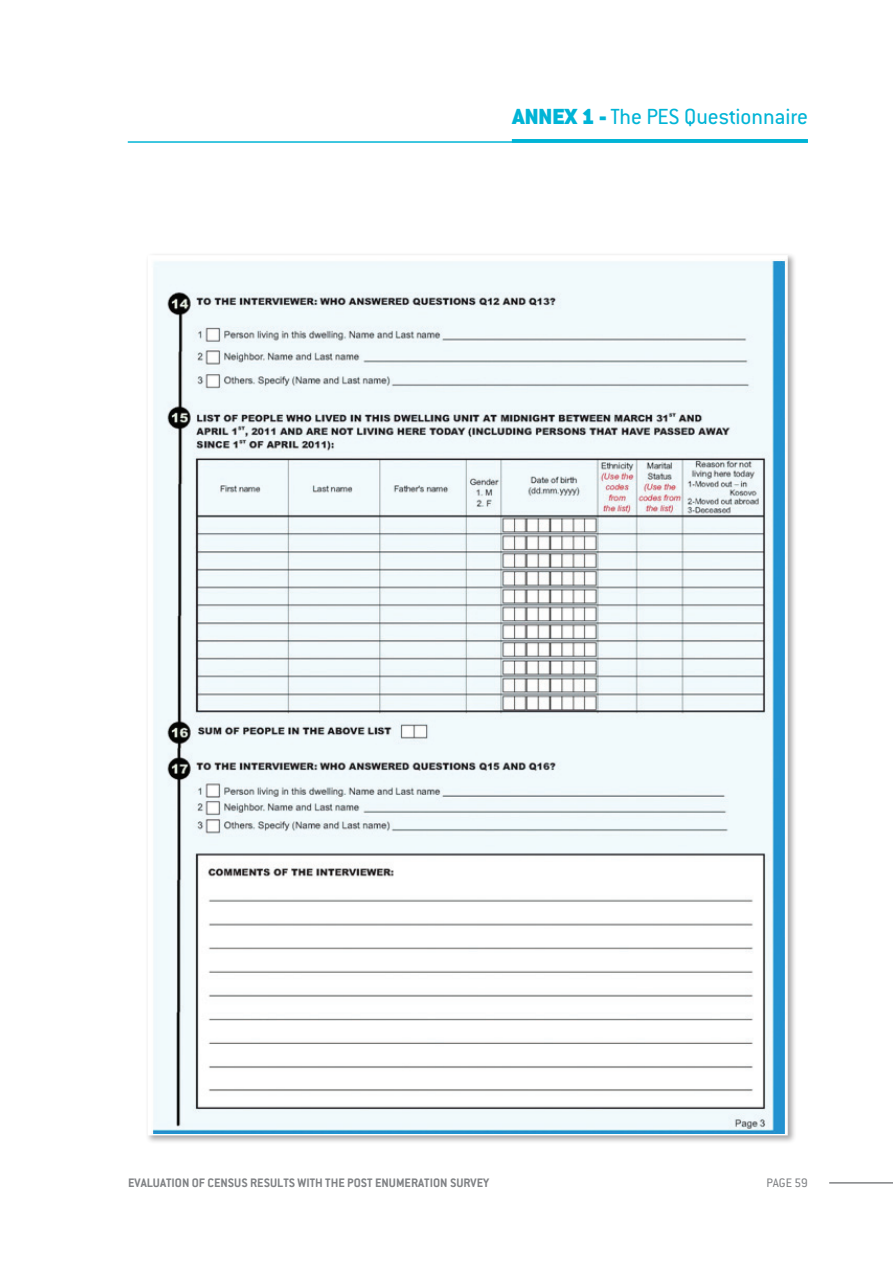
<style>
.page{position:relative;width:893px;height:1263px;background:#fff}
.page>*{position:absolute;margin:0;border:0;box-sizing:border-box;transform-origin:0 0}
.t1{font:24px "Conduit ITC";color:#00b4d6}
.t2{font:900 24px "Conduit ITC";color:#00b4d6}
.t3{font:700 13.5px "Conduit ITC";color:#808285}
.t4{font:13.5px "Conduit ITC";color:#808285}
.s1{font-weight:900}
</style>
<div class="page">
<hr style="left:512px;top:139px;width:296px;height:4px;background:#00b4d6">
<hr style="left:128px;top:141px;width:680px;height:2px;background:#00b4d6">
<hr style="left:829px;top:1182px;width:64px;height:1px;background:#808285">
<div style="left:145px;top:252px;width:651px;height:892px;background:#231f20;opacity:.4"></div>
<hr style="left:148px;top:257px;width:1px;height:877px;background:#fff">
<hr style="left:786px;top:257px;width:2px;height:877px;background:#fff">
<hr style="left:148px;top:1134px;width:640px;height:1px;background:#fff">
<hr style="left:148px;top:255px;width:640px;height:2px;background:#fff">
<img style="left:151px;top:260px;width:636px;height:874px">
<h1 class="t2" style="left:512px;top:102px;width:15px">ANNE</h1>
<h1 class="t1" style="left:564px;top:102px;width:245px"><span class="s1">X 1 -</span> The PES Questionnaire</h1>
<p class="t3" style="left:128px;top:1175px;width:362px">EVALUATION OF CENSUS RESULTS WITH THE POST ENUMERATION SURVEY</p>
<p class="t4" style="left:766px;top:1175px;width:43px">PAGE 59</p>
</div>
